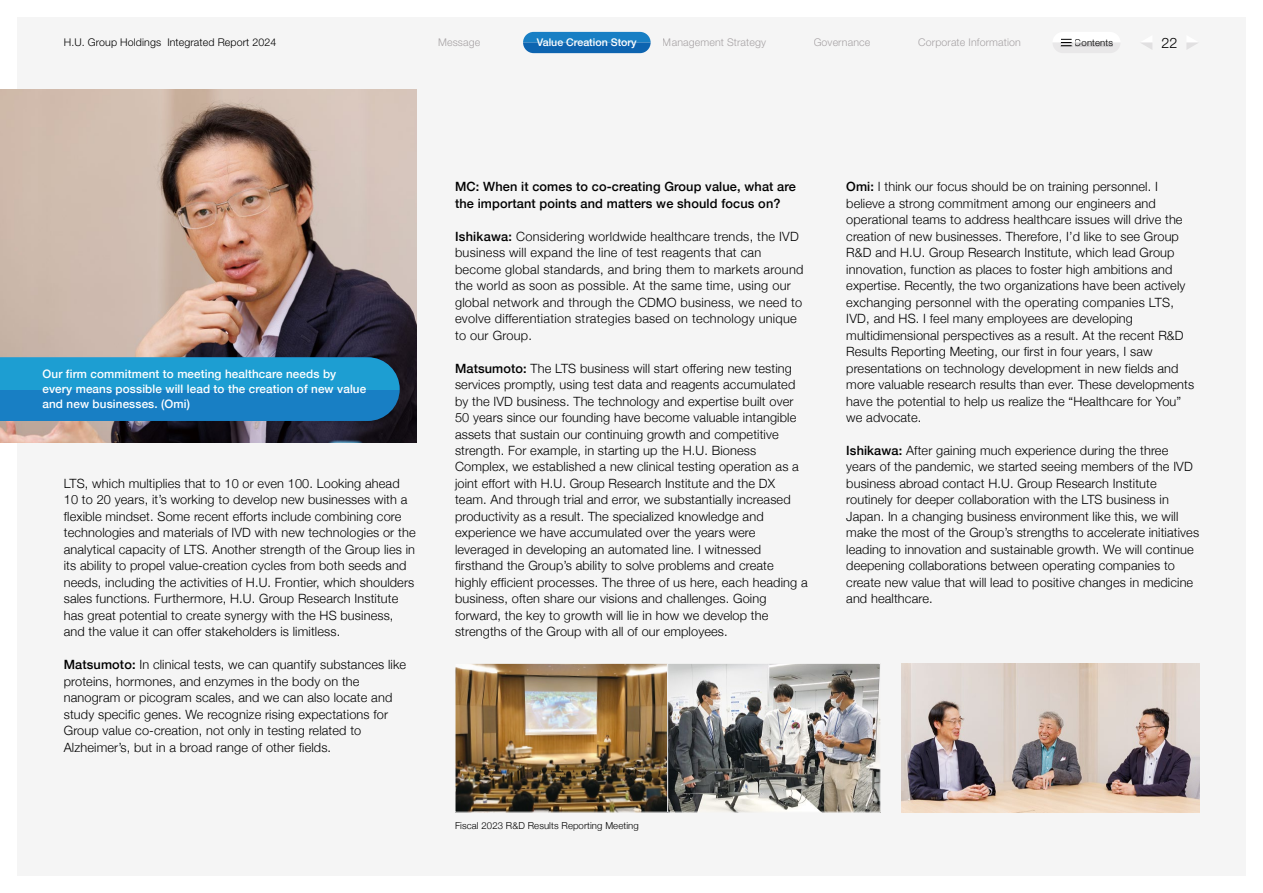
<style>
.page{position:relative;width:1263px;height:893px;background:#fff}
.page>*{position:absolute;margin:0;border:0;box-sizing:border-box;transform-origin:0 0}
.t1{font:300 14.4px "Helvetica Neue LT Std";color:#000}
.t2{font:300 12.75px/16.5px "Helvetica Neue";letter-spacing:.01em;color:#000}
.t3{font:500 12.75px/16.5px "Helvetica Neue";letter-spacing:.01em;color:#000}
.t4{font:500 11.7px/14.9px "Helvetica Neue";letter-spacing:.01em;color:#fff}
.t5{font:300 10.65px "Helvetica Neue LT Std";letter-spacing:.01em;color:#aeaaac}
.t6{font:300 10.65px "Helvetica Neue LT Std";letter-spacing:.01em;color:#000}
.t7{font:500 10.65px "Helvetica Neue LT Std";color:#fff}
.t8{font:300 9.6px "Helvetica Neue";letter-spacing:.01em;color:#000}
.t9{font:300 9.6px "Helvetica Neue LT Std";letter-spacing:.01em;color:#000}
.s1{font-weight:500}
</style>
<div class="page">
<div style="left:17px;top:17px;width:1229px;height:859px;background:#f5f5f5"></div>
<img style="left:0;top:89px;width:417px;height:353px">
<div style="left:0;top:389px;width:400px;height:32px;background:#187fc4"></div>
<div style="left:0;top:357px;width:400px;height:32px;background:#1d9ed2"></div>
<img style="left:457px;top:665px;width:421px;height:145px">
<div style="left:455px;top:663px;width:213px;height:149px;border:1px solid #f5f5f5"></div>
<div style="left:667px;top:663px;width:213px;height:149px;border:1px solid #f5f5f5"></div>
<img style="left:901px;top:663px;width:298px;height:149px">
<svg style="left:523px;top:32px;width:128px;height:21px;background:#1d77bc"></svg>
<svg style="left:1053px;top:38px;width:67px;height:15px"></svg>
<svg style="left:1186px;top:43px;width:12px;height:6px"></svg>
<svg style="left:1141px;top:43px;width:11px;height:6px"></svg>
<p class="t6" style="left:64px;top:36px;width:214px">H.U. Group Holdings Integrated Report 2024</p>
<p class="t5" style="left:438px;top:36px;width:44px">Message</p>
<p class="t7" style="left:537px;top:36px;width:101px">Value Creation Story</p>
<p class="t5" style="left:663px;top:36px;width:105px">Management Strategy</p>
<p class="t5" style="left:814px;top:36px;width:58px">Governance</p>
<p class="t5" style="left:918px;top:36px;width:104px">Corporate Information</p>
<p class="t9" style="left:1075px;top:37px;width:40px">Contents</p>
<p class="t1" style="left:1161px;top:34px;width:17px">22</p>
<p class="t4" style="left:43px;top:366px;width:325px">Our firm commitment to meeting healthcare needs by every means possible will lead to the creation of new value and new businesses. (Omi)</p>
<p class="t2" style="left:64px;top:474px;width:353px">LTS, which multiplies that to 10 or even 100. Looking ahead 10 to 20 years, it’s working to develop new businesses with a flexible mindset. Some recent efforts include combining core technologies and materials of IVD with new technologies or the analytical capacity of LTS. Another strength of the Group lies in its ability to propel value-creation cycles from both seeds and needs, including the activities of H.U. Frontier, which shoulders sales functions. Furthermore, H.U. Group Research Institute has great potential to create synergy with the HS business, and the value it can offer stakeholders is limitless.</p>
<p class="t2" style="left:64px;top:655px;width:344px"><span class="s1">Matsumoto:</span> In clinical tests, we can quantify substances like proteins, hormones, and enzymes in the body on the nanogram or picogram scales, and we can also locate and study specific genes. We recognize rising expectations for Group value co-creation, not only in testing related to Alzheimer’s, but in a broad range of other fields.</p>
<p class="t3" style="left:455px;top:178px;width:342px">MC: When it comes to co-creating Group value, what are the important points and matters we should focus on?</p>
<p class="t2" style="left:455px;top:227px;width:350px"><span class="s1">Ishikawa:</span> Considering worldwide healthcare trends, the IVD business will expand the line of test reagents that can become global standards, and bring them to markets around the world as soon as possible. At the same time, using our global network and through the CDMO business, we need to evolve differentiation strategies based on technology unique to our Group.</p>
<p class="t2" style="left:455px;top:359px;width:354px"><span class="s1">Matsumoto:</span> The LTS business will start offering new testing services promptly, using test data and reagents accumulated by the IVD business. The technology and expertise built over 50 years since our founding have become valuable intangible assets that sustain our continuing growth and competitive strength. For example, in starting up the H.U. Bioness Complex, we established a new clinical testing operation as a joint effort with H.U. Group Research Institute and the DX team. And through trial and error, we substantially increased productivity as a result. The specialized knowledge and experience we have accumulated over the years were leveraged in developing an automated line. I witnessed firsthand the Group’s ability to solve problems and create highly efficient processes. The three of us here, each heading a business, often share our visions and challenges. Going forward, the key to growth will lie in how we develop the strengths of the Group with all of our employees.</p>
<p class="t2" style="left:846px;top:178px;width:350px"><span class="s1">Omi:</span> I think our focus should be on training personnel. I believe a strong commitment among our engineers and operational teams to address healthcare issues will drive the creation of new businesses. Therefore, I’d like to see Group R&amp;D and H.U. Group Research Institute, which lead Group innovation, function as places to foster high ambitions and expertise. Recently, the two organizations have been actively exchanging personnel with the operating companies LTS, IVD, and HS. I feel many employees are developing multidimensional perspectives as a result. At the recent R&amp;D Results Reporting Meeting, our first in four years, I saw presentations on technology development in new fields and more valuable research results than ever. These developments have the potential to help us realize the “Healthcare for You” we advocate.</p>
<p class="t2" style="left:846px;top:441px;width:354px"><span class="s1">Ishikawa:</span> After gaining much experience during the three years of the pandemic, we started seeing members of the IVD business abroad contact H.U. Group Research Institute routinely for deeper collaboration with the LTS business in Japan. In a changing business environment like this, we will make the most of the Group’s strengths to accelerate initiatives leading to innovation and sustainable growth. We will continue deepening collaborations between operating companies to create new value that will lead to positive changes in medicine and healthcare.</p>
<p class="t8" style="left:455px;top:818px;width:185px">Fiscal 2023 R&amp;D Results Reporting Meeting</p>
</div>
